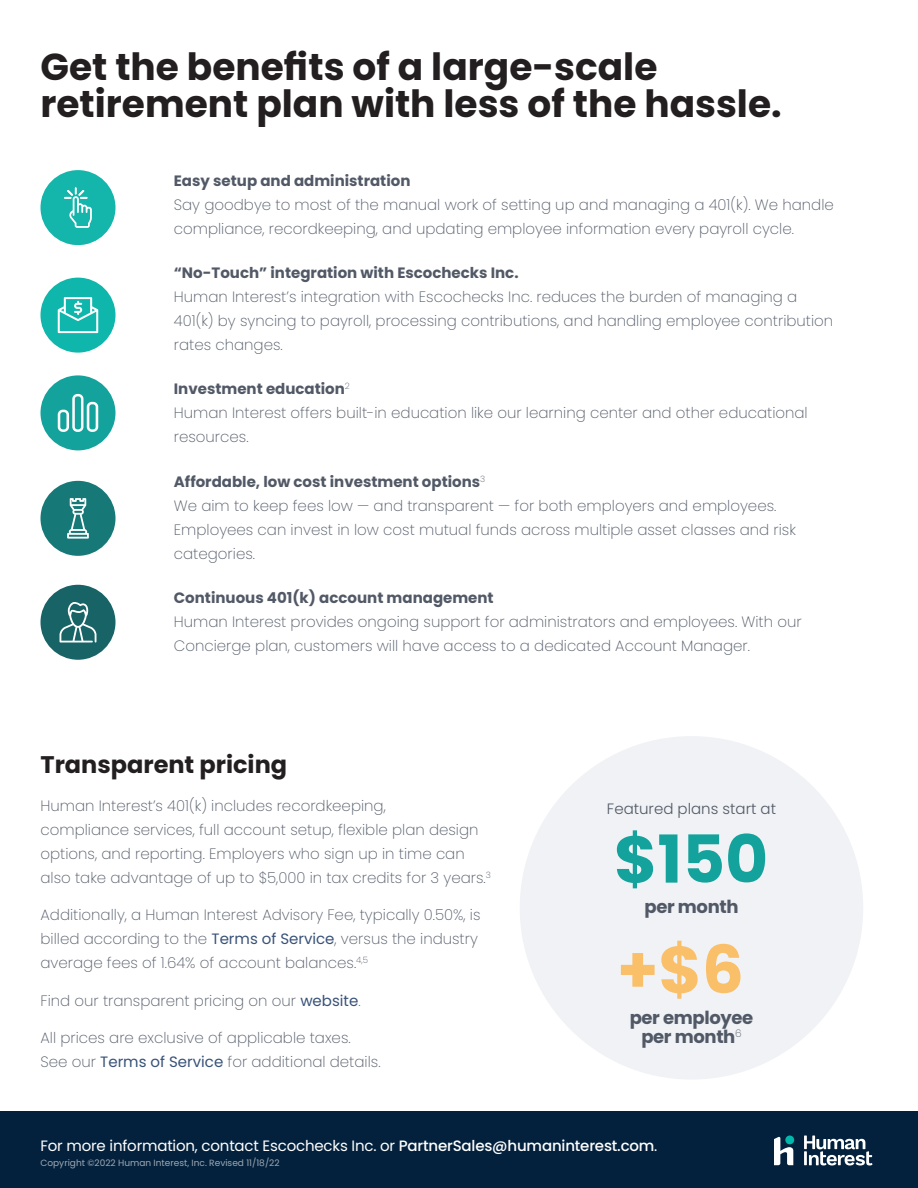
<style>
.page{position:relative;width:918px;height:1188px;background:#fff}
.page>*{position:absolute;margin:0;border:0;box-sizing:border-box;transform-origin:0 0}
.t1{font:700 66px "Poppins";color:#14a39c}
.t2{font:700 66px "Poppins";color:#fabf69}
.t3{font:700 37.5px/37.5px "Poppins";color:#231f20}
.t4{font:700 24px "Poppins";color:#231f20}
.t5{font:700 18px/19.5px "Poppins";letter-spacing:-.02em;color:#525966;text-align:center}
.t6{font:200 15px/24px "Poppins";color:#525966}
.t7{font:15px "Poppins";letter-spacing:-.01em;color:#fff}
.t8{font:300 15px "Poppins";color:#525966}
.t9{font:9px "Poppins";color:#9ea8b3}
.s1{font-weight:700}
.s2{font-weight:400;color:#385278}
.s3{font-weight:500}
</style>
<div class="page">
<div style="left:0;top:1112px;width:918px;height:76px;background:#03213d"></div>
<svg style="left:804px;top:1136px;width:68px;height:30px"></svg>
<svg style="left:774px;top:1137px;width:19px;height:28px"></svg>
<div style="left:40px;top:375px;width:76px;height:75px;background:#14a39c;border-radius:50%"></div>
<svg style="left:58px;top:394px;width:40px;height:38px"></svg>
<div style="left:40px;top:170px;width:76px;height:75px;background:#14b5ab;border-radius:50%"></div>
<svg style="left:64px;top:187px;width:28px;height:41px"></svg>
<div style="left:40px;top:278px;width:76px;height:75px;background:#0fb6ab;border-radius:50%"></div>
<svg style="left:58px;top:297px;width:40px;height:36px"></svg>
<div style="left:40px;top:481px;width:76px;height:75px;background:#177878;border-radius:50%"></div>
<svg style="left:67px;top:498px;width:22px;height:41px"></svg>
<div style="left:40px;top:585px;width:76px;height:75px;background:#176366;border-radius:50%"></div>
<svg style="left:60px;top:602px;width:36px;height:41px"></svg>
<div style="left:520px;top:736px;width:343px;height:344px;background:#f0f2f5;border-radius:50%"></div>
<p class="t3" style="left:40px;top:48px;width:743px">Get the benefits of a large-scale retirement plan with less of the hassle.</p>
<p class="t6" style="left:174px;top:169px;width:662px"><span class="s1">Easy setup and administration<br></span>Say goodbye to most of the manual work of setting up and managing a 401(k). We handle compliance, recordkeeping, and updating employee information every payroll cycle.</p>
<p class="t6" style="left:174px;top:261px;width:661px"><span class="s1">“No-Touch” integration with Escochecks Inc.<br></span>Human Interest’s integration with Escochecks Inc. reduces the burden of managing a 401(k) by syncing to payroll, processing contributions, and handling employee contribution rates changes.</p>
<p class="t6" style="left:174px;top:377px;width:635px"><span class="s1">Investment education</span><sup>2<br></sup>Human Interest offers built-in education like our learning center and other educational resources.</p>
<p class="t6" style="left:174px;top:469px;width:624px"><span class="s1">Affordable, low cost investment options</span><sup>3<br></sup>We aim to keep fees low — and transparent — for both employers and employees.<br>Employees can invest in low cost mutual funds across multiple asset classes and risk categories.</p>
<p class="t6" style="left:174px;top:586px;width:629px"><span class="s1">Continuous 401(k) account management<br></span>Human Interest provides ongoing support for administrators and employees. With our<br>Concierge plan, customers will have access to a dedicated Account Manager.</p>
<p class="t4" style="left:40px;top:751px;width:248px">Transparent pricing</p>
<p class="t6" style="left:40px;top:794px;width:452px">Human Interest’s 401(k) includes recordkeeping,<br>compliance services, full account setup, flexible plan design options, and reporting. Employers who sign up in time can also take advantage of up to $5,000 in tax credits for 3 years.<sup>3</sup></p>
<p class="t6" style="left:40px;top:903px;width:442px">Additionally, a Human Interest Advisory Fee, typically 0.50%, is billed according to the <span class="s2">Terms of Service</span>, versus the industry average fees of 1.64% of account balances.<sup>4,5</sup></p>
<p class="t6" style="left:40px;top:989px;width:322px">Find our transparent pricing on our <span class="s2">website</span>.</p>
<p class="t6" style="left:40px;top:1026px;width:342px">All prices are exclusive of applicable taxes.<br>See our <span class="s2">Terms of Service</span> for additional details.</p>
<p class="t8" style="left:607px;top:800px;width:171px">Featured plans start at</p>
<p class="t1" style="left:614px;top:821px;width:156px">$150</p>
<p class="t5" style="left:644px;top:897px;width:96px">per month</p>
<p class="t2" style="left:617px;top:932px;width:128px">+$6</p>
<p class="t5" style="left:630px;top:1008px;width:125px">per employee per month<sup>6</sup></p>
<p class="t7" style="left:40px;top:1138px;width:618px">For more information, contact Escochecks Inc. or <span class="s3">PartnerSales@humaninterest.com</span>.</p>
<p class="t9" style="left:40px;top:1157px;width:241px">Copyright ©2022 Human Interest, Inc. Revised 11/18/22</p>
</div>
